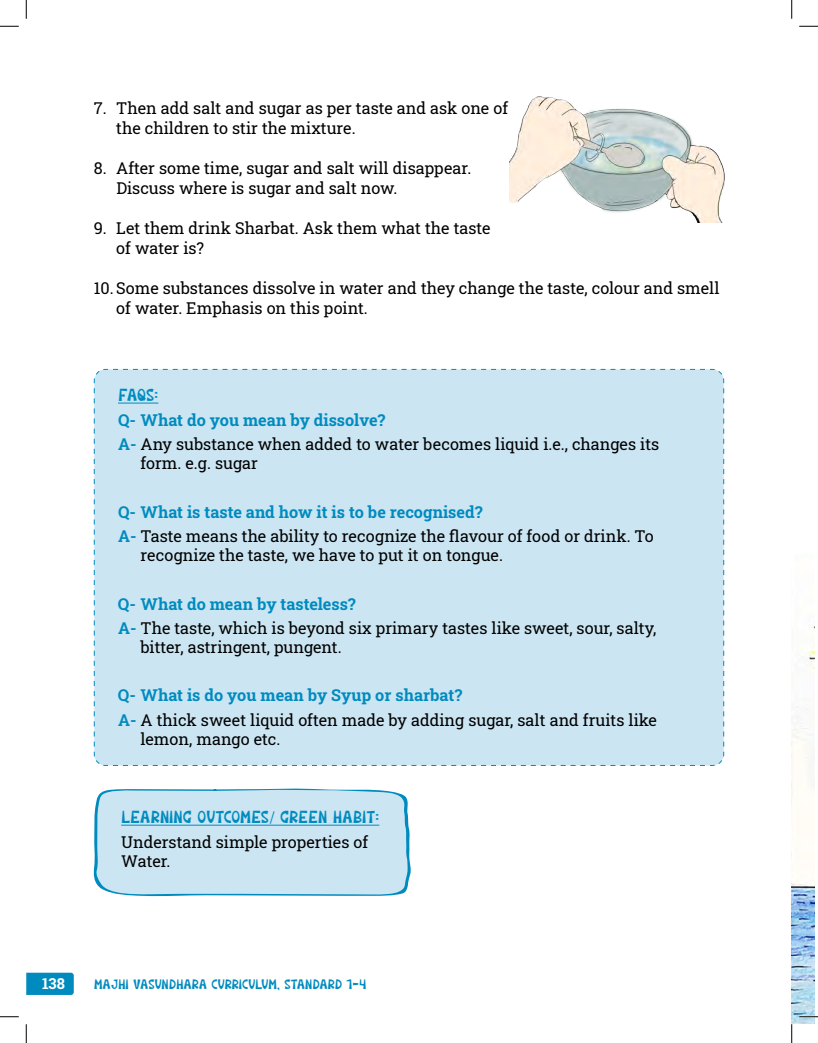
<style>
.page{position:relative;width:818px;height:1043px;background:#fff}
.page>*{position:absolute;margin:0;border:0;box-sizing:border-box;transform-origin:0 0}
.t1{font:17.5px "Cartons";letter-spacing:-.03em;color:#008bbf}
.t2{font:16.25px/20px "Roboto Slab";color:#000}
.t3{font:700 15px "Roboto Slab";color:#fff}
.t4{font:13.75px "Cartons";letter-spacing:-.045em;color:#008bbf}
.s1{font-weight:700;color:#008bbf}
.s2{font-family:"Minion Pro"}
</style>
<div class="page">
<svg style="left:26px;top:972px;width:48px;height:22px"></svg>
<svg style="left:93px;top:788px;width:318px;height:108px;background:#c3e1ef"></svg>
<hr style="left:121px;top:824px;width:258px;height:1px;background:#008bbf">
<div style="left:93px;top:368px;width:631px;height:398px;background:#cbe5f2"></div>
<hr style="left:118px;top:402px;width:40px;height:1px;background:#008bbf">
<img style="left:509px;top:96px;width:216px;height:127px">
<img style="left:791px;top:626px;width:23px;height:397px">
<svg style="left:0;top:25px;width:19px;height:2px"></svg>
<svg style="left:799px;top:25px;width:19px;height:2px"></svg>
<svg style="left:0;top:1016px;width:19px;height:1px"></svg>
<svg style="left:799px;top:1015px;width:19px;height:2px"></svg>
<svg style="left:25px;top:0;width:2px;height:19px"></svg>
<svg style="left:25px;top:1024px;width:2px;height:18px"></svg>
<svg style="left:791px;top:0;width:1px;height:19px"></svg>
<svg style="left:791px;top:1024px;width:1px;height:18px"></svg>
<p class="t2" style="left:116px;top:97px;width:393px;text-indent:-23px">7. Then add salt and sugar as per taste and ask one of the children to stir the mixture.</p>
<p class="t2" style="left:116px;top:157px;width:356px;text-indent:-23px">8. After some time, sugar and salt will disappear.<br>Discuss where is sugar and salt now.</p>
<p class="t2" style="left:116px;top:217px;width:376px;text-indent:-22px">9. Let them drink Sharbat. Ask them what the taste of water is?</p>
<p class="t2" style="left:116px;top:277px;width:604px;text-indent:-23px">10. Some substances dissolve in water and they change the taste, colour and smell of water. Emphasis on this point.</p>
<p class="t1" style="left:118px;top:385px;width:42px">FAQS:</p>
<p class="t2" style="left:118px;top:407px;width:542px;line-height:24.4px"><span class="s1">Q- What do you mean by dissolve?<br>A-</span> Any substance when added to water becomes liquid i.e., changes its</p>
<p class="t2" style="left:140px;top:452px;width:119px">form. e.g. sugar</p>
<p class="t2" style="left:118px;top:499px;width:537px;line-height:24.4px"><span class="s1">Q- What is taste and how it is to be recognised?<br>A-</span> Taste means the ability to recognize the flavour of food or drink. To</p>
<p class="t2" style="left:140px;top:544px;width:364px">recognize the taste, we have to put it on tongue.</p>
<p class="t2" style="left:118px;top:591px;width:540px;line-height:24.4px"><span class="s1">Q- What do mean by tasteless?<br>A-</span> The taste, which is beyond six primary tastes like sweet, sour, salty,</p>
<p class="t2" style="left:140px;top:636px;width:202px">bitter, astringent, pungent.</p>
<p class="t2" style="left:118px;top:683px;width:540px;line-height:24.4px"><span class="s1">Q- What is do you mean by Syup or sharbat?<br>A-</span> A thick sweet liquid often made by adding sugar, salt and fruits like</p>
<p class="t2" style="left:140px;top:728px;width:141px">lemon, mango etc.</p>
<p class="t1" style="left:121px;top:807px;width:260px">LEARNING OUTCOMES<span class="s2">/</span> GREEN HABIT:</p>
<p class="t2" style="left:121px;top:832px;width:248px;line-height:18.8px">Understand simple properties of<br>Water.</p>
<p class="t3" style="left:42px;top:973px;width:24px">138</p>
<p class="t4" style="left:94px;top:975px;width:274px">MAJHI VASUNDHARA CURRICULUM, STANDARD 1-4</p>
</div>
